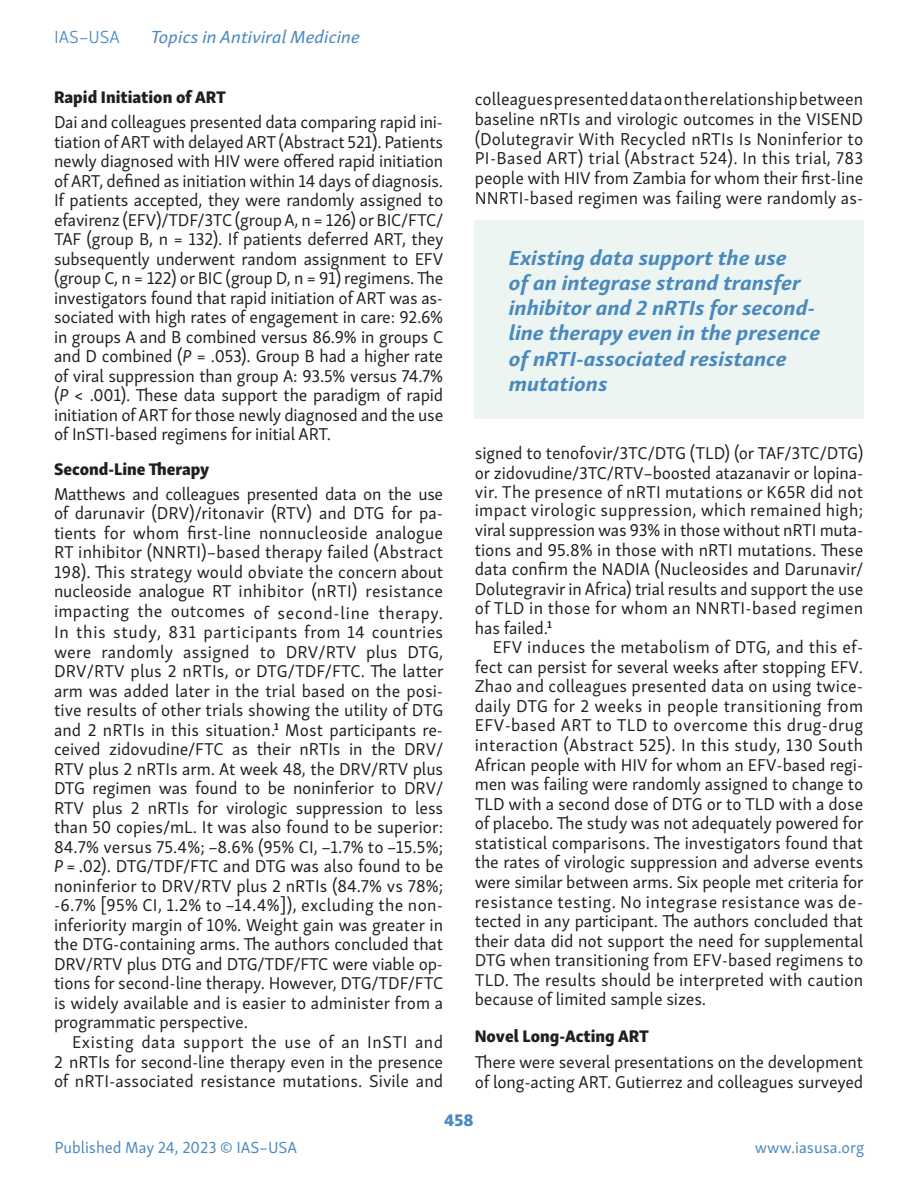
<style>
.page{position:relative;width:918px;height:1188px;background:#fff}
.page>*{position:absolute;margin:0;border:0;box-sizing:border-box;transform-origin:0 0}
.Call_Out{font:italic 700 21px/25.2px "Skolar Sans Latn";letter-spacing:-.005em;color:#4a89be;scale:1.1 1}
.t1{font:italic 18px "Skolar Sans Latn";color:#4a89be;scale:1.1 1}
.t2{font:300 18px "Skolar Sans Latn";color:#4a89be}
.Text_non-indent{font:17.7px/19.5px "Skolar Sans Latn";letter-spacing:-.005em;color:#231f20;text-align:justify}
.Text_indent{font:17.7px/19.5px "Skolar Sans Latn";letter-spacing:.005em;color:#231f20;text-align:justify}
.Section_Subhead{font:17.25px "Skolar Sans Latn Eb";color:#231f20}
.t3{font:17.25px "Skolar Sans Latn Eb";color:#4a89be}
.t4{font:16.5px "Skolar Sans Latn";color:#4a89be}
.s1{font-style:italic}
</style>
<div class="page">
<div style="left:475px;top:220px;width:389px;height:198px;background:#edf5f2"></div>
<p class="t2" style="left:54px;top:24px;width:67px">IAS–USA</p>
<p class="t1" style="left:150px;top:24px;width:193px">Topics in Antiviral Medicine</p>
<p class="Section_Subhead" style="left:54px;top:83px;width:174px">Rapid Initiation of ART</p>
<p class="Text_non-indent" style="left:54px;top:111px;width:391px">Dai and colleagues presented data comparing rapid ini&shy;tiation of ART with delayed ART (Abstract 521). Patients newly diagnosed with HIV were offered rapid initiation of ART, defined as initiation within 14 days of diagnosis.<br>If patients accepted, they were randomly assigned to efavirenz (EFV)/TDF/3TC (group A, n = 126) or BIC/FTC/ TAF (group B, n = 132). If patients deferred ART, they subsequently underwent random assignment to EFV (group C, n = 122) or BIC (group D, n = 91) regimens. The investigators found that rapid initiation of ART was as&shy;sociated with high rates of engagement in care: 92.6% in groups A and B combined versus 86.9% in groups C and D combined (<span class="s1">P</span> = .053). Group B had a higher rate of viral suppression than group A: 93.5% versus 74.7% (<span class="s1">P</span> &lt; .001). These data support the paradigm of rapid initiation of ART for those newly diagnosed and the use of InSTI-based regimens for initial ART.</p>
<p class="Section_Subhead" style="left:54px;top:454px;width:157px">Second-Line Therapy</p>
<p class="Text_non-indent" style="left:54px;top:483px;width:391px">Matthews and colleagues presented data on the use of darunavir (DRV)/ritonavir (RTV) and DTG for pa&shy;tients for whom first-line nonnucleoside analogue RT inhibitor (NNRTI)–based therapy failed (Abstract 198). This strategy would obviate the concern about nucleoside analogue RT inhibitor (nRTI) resistance</p>
<p class="Text_non-indent" style="left:54px;top:602px;width:391px">impacting the outcomes of second-line therapy.<br>In this study, 831 participants from 14 countries were randomly assigned to DRV/RTV plus DTG, DRV/RTV plus 2 nRTIs, or DTG/TDF/FTC. The latter arm was added later in the trial based on the posi&shy;tive results of other trials showing the utility of DTG and 2 nRTIs in this situation.<sup>1</sup> Most participants re&shy;ceived zidovudine/FTC as their nRTIs in the DRV/ RTV plus 2 nRTIs arm. At week 48, the DRV/RTV plus DTG regimen was found to be noninferior to DRV/ RTV plus 2 nRTIs for virologic suppression to less than 50 copies/mL. It was also found to be superior:<br>84.7% versus 75.4%; -8.6% (95% CI, -1.7% to -15.5%; <span class="s1">P</span> = .02). DTG/TDF/FTC and DTG was also found to be noninferior to DRV/RTV plus 2 nRTIs (84.7% vs 78%; -6.7% [95% CI, 1.2% to -14.4%]), excluding the non&shy;inferiority margin of 10%. Weight gain was greater in the DTG-containing arms. The authors concluded that DRV/RTV plus DTG and DTG/TDF/FTC were viable op&shy;tions for second-line therapy. However, DTG/TDF/FTC is widely available and is easier to administer from a programmatic perspective.</p>
<p class="Text_indent" style="left:54px;top:1031px;width:391px;text-indent:18px">Existing data support the use of an InSTI and 2 nRTIs for second-line therapy even in the presence of nRTI-associated resistance mutations. Sivile and</p>
<p class="Text_indent" style="left:475px;top:88px;width:390px">colleagues presented data on the relationship between baseline nRTIs and virologic outcomes in the VISEND (Dolutegravir With Recycled nRTIs Is Noninferior to PI-Based ART) trial (Abstract 524). In this trial, 783 people with HIV from Zambia for whom their first-line NNRTI-based regimen was failing were randomly as-</p>
<p class="Call_Out" style="left:509px;top:243px;width:287px">Existing data support the use<br>of an integrase strand transfer inhibitor and 2 nRTIs for second&shy;line therapy even in the presence of nRTI-associated resistance mutations</p>
<p class="Text_indent" style="left:475px;top:442px;width:390px">signed to tenofovir/3TC/DTG (TLD) (or TAF/3TC/DTG) or zidovudine/3TC/RTV–boosted atazanavir or lopina&shy;vir. The presence of nRTI mutations or K65R did not</p>
<p class="Text_indent" style="left:475px;top:499px;width:390px">impact virologic suppression, which remained high; viral suppression was 93% in those without nRTI muta&shy;tions and 95.8% in those with nRTI mutations. These data confirm the NADIA (Nucleosides and Darunavir/ Dolutegravir in Africa) trial results and support the use of TLD in those for whom an NNRTI-based regimen has failed.<sup>1</sup></p>
<p class="Text_indent" style="left:475px;top:636px;width:390px;text-indent:18px">EFV induces the metabolism of DTG, and this ef&shy;fect can persist for several weeks after stopping EFV.<br>Zhao and colleagues presented data on using twice&shy;daily DTG for 2 weeks in people transitioning from EFV-based ART to TLD to overcome this drug-drug interaction (Abstract 525). In this study, 130 South African people with HIV for whom an EFV-based regi&shy;men was failing were randomly assigned to change to TLD with a second dose of DTG or to TLD with a dose of placebo. The study was not adequately powered for statistical comparisons. The investigators found that the rates of virologic suppression and adverse events were similar between arms. Six people met criteria for resistance testing. No integrase resistance was de&shy;tected in any participant. The authors concluded that their data did not support the need for supplemental DTG when transitioning from EFV-based regimens to TLD. The results should be interpreted with caution because of limited sample sizes.</p>
<p class="Section_Subhead" style="left:475px;top:1021px;width:176px">Novel Long-Acting ART</p>
<p class="Text_non-indent" style="left:475px;top:1051px;width:390px">There were several presentations on the development of long-acting ART. Gutierrez and colleagues surveyed</p>
<p class="t3" style="left:444px;top:1105px;width:31px">458</p>
<p class="t4" style="left:54px;top:1135px;width:244px">Published May 24, 2023 © IAS–USA</p>
<p class="t4" style="left:755px;top:1135px;width:111px">www.iasusa.org</p>
</div>
